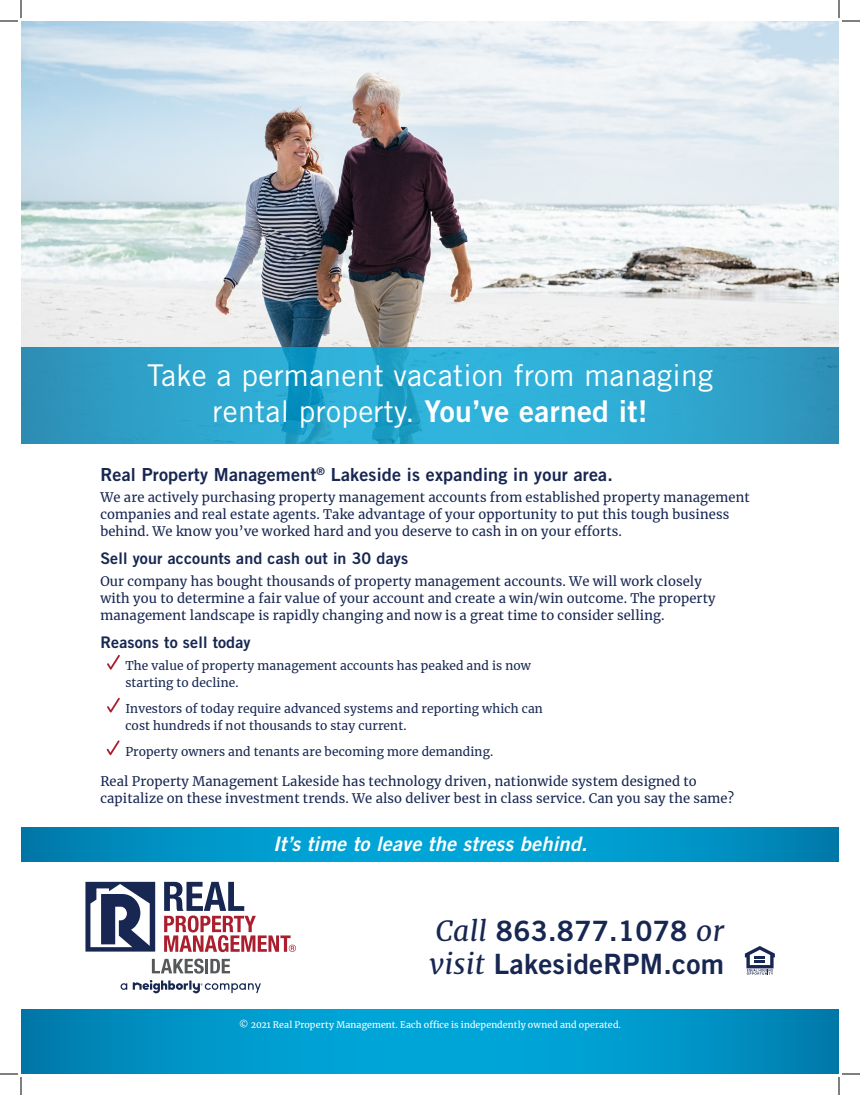
<style>
.page{position:relative;width:860px;height:1095px;background:#fff}
.page>*{position:absolute;margin:0;border:0;box-sizing:border-box;transform-origin:0 0}
.t1{font:30px/36px "Trade Gothic";letter-spacing:.01em;color:#fff;text-align:center}
.t2{font:28px "Trade Gothic Bold Two";letter-spacing:.01em;color:#172752}
.t3{font:italic 20px "Trade Gothic Bold Two";letter-spacing:.01em;color:#fff}
.t4{font:18px "Trade Gothic Bold Two";letter-spacing:.01em;color:#172752}
.t5{font:16px "Trade Gothic Bold Two";letter-spacing:.01em;color:#172752}
.t6{font:13px/17px "Merriweather";letter-spacing:.01em;color:#172752}
.t7{font:12px/17px "Merriweather";letter-spacing:.01em;color:#172752}
.t8{font:8.9px "Merriweather";letter-spacing:.01em;color:#fff}
.s1{font-family:"Trade Gothic Bold Two"}
.s2{font-family:"Merriweather";font-style:italic}
</style>
<div class="page">
<img style="left:21px;top:21px;width:818px;height:327px">
<svg style="left:21px;top:348px;width:818px;height:96px;background:#2ca4cc"></svg>
<svg style="left:745px;top:946px;width:30px;height:29px"></svg>
<svg style="left:21px;top:1010px;width:818px;height:64px;background:#0096c8"></svg>
<svg style="left:21px;top:828px;width:818px;height:34px;background:#0096c8"></svg>
<svg style="left:107px;top:654px;width:13px;height:16px"></svg>
<svg style="left:107px;top:697px;width:13px;height:16px"></svg>
<svg style="left:106px;top:740px;width:14px;height:15px"></svg>
<svg style="left:152px;top:959px;width:52px;height:15px"></svg>
<hr style="left:205px;top:959px;width:3px;height:14px;background:#57585a">
<svg style="left:210px;top:959px;width:20px;height:14px"></svg>
<svg style="left:164px;top:882px;width:132px;height:70px"></svg>
<svg style="left:85px;top:882px;width:70px;height:70px"></svg>
<svg style="left:121px;top:983px;width:6px;height:7px"></svg>
<svg style="left:133px;top:980px;width:128px;height:13px"></svg>
<svg style="left:0;top:0;width:22px;height:22px"></svg>
<svg style="left:0;top:1073px;width:22px;height:22px"></svg>
<svg style="left:838px;top:0;width:22px;height:22px"></svg>
<svg style="left:838px;top:1073px;width:22px;height:22px"></svg>
<p class="t1" style="left:147px;top:357px;width:568px">Take a permanent vacation from managing rental property. <span class="s1">You’ve earned it!</span></p>
<p class="t4" style="left:100px;top:463px;width:514px">Real Property Management<sup>®</sup> Lakeside is expanding in your area.</p>
<p class="t6" style="left:100px;top:489px;width:651px">We are actively purchasing property management accounts from established property management companies and real estate agents. Take advantage of your opportunity to put this tough business behind. We know you’ve worked hard and you deserve to cash in on your efforts.</p>
<p class="t5" style="left:100px;top:549px;width:309px">Sell your accounts and cash out in 30 days</p>
<p class="t6" style="left:100px;top:572px;width:617px">Our company has bought thousands of property management accounts. We will work closely with you to determine a fair value of your account and create a win/win outcome. The property management landscape is rapidly changing and now is a great time to consider selling.</p>
<p class="t5" style="left:100px;top:632px;width:152px">Reasons to sell today</p>
<p class="t7" style="left:125px;top:656px;width:407px">The value of property management accounts has peaked and is now starting to decline.</p>
<p class="t7" style="left:125px;top:699px;width:419px">Investors of today require advanced systems and reporting which can cost hundreds if not thousands to stay current.</p>
<p class="t7" style="left:125px;top:742px;width:369px">Property owners and tenants are becoming more demanding.</p>
<p class="t6" style="left:100px;top:772px;width:635px">Real Property Management Lakeside has technology driven, nationwide system designed to capitalize on these investment trends. We also deliver best in class service. Can you say the same?</p>
<p class="t3" style="left:273px;top:832px;width:316px">It’s time to leave the stress behind.</p>
<p class="t2" style="left:436px;top:913px;width:290px"><span class="s2">Call</span> 863.877.1078 <span class="s2">or</span></p>
<p class="t2" style="left:430px;top:947px;width:296px"><span class="s2">visit</span> LakesideRPM.com</p>
<p class="t8" style="left:239px;top:1018px;width:383px">© 2021 Real Property Management. Each office is independently owned and operated.</p>
</div>
